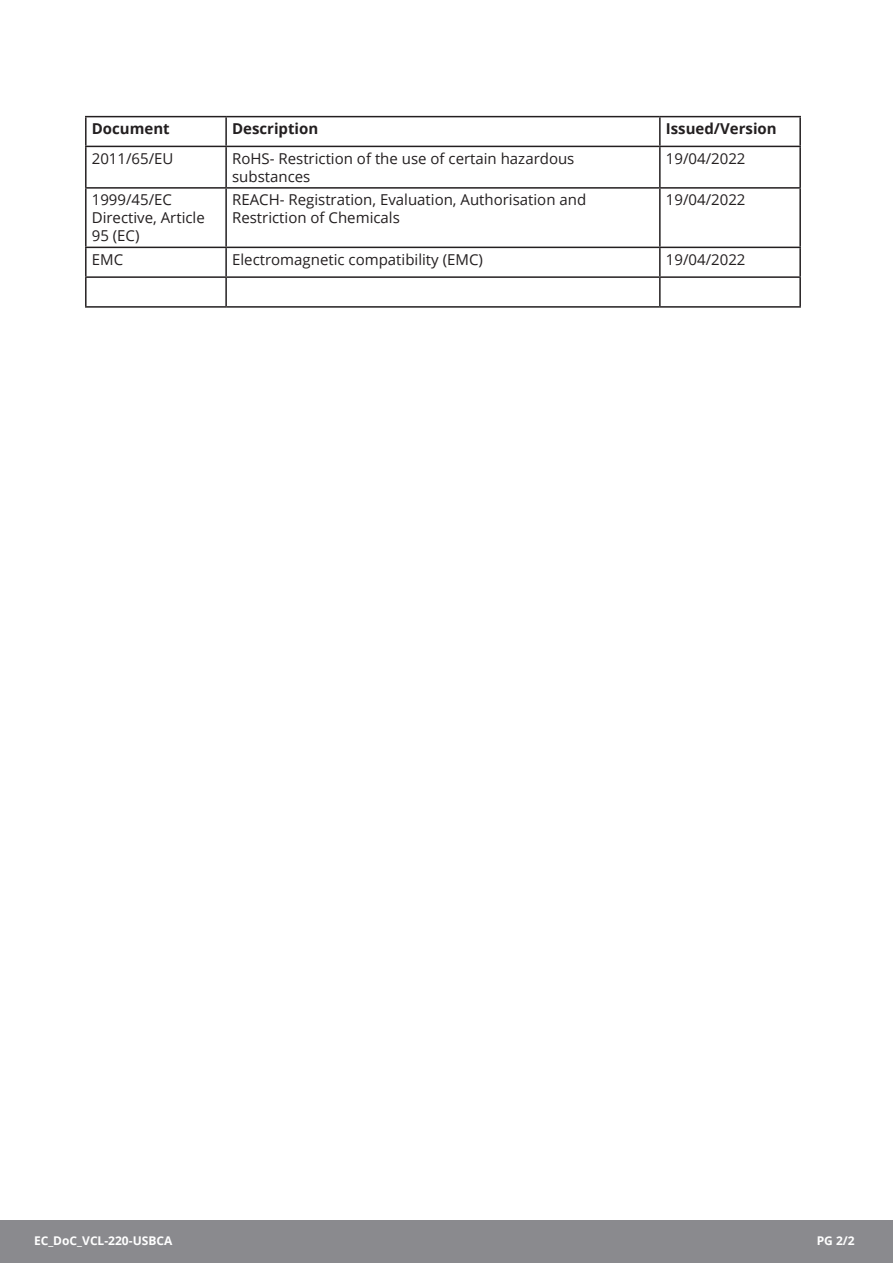
<style>
.page{position:relative;width:893px;height:1263px;background:#fff}
.page>*{position:absolute;margin:0;border:0;box-sizing:border-box;transform-origin:0 0}
.t1{font:15px/18px "Open Sans";color:#231f20}
.t2{font:700 15px "Open Sans";color:#231f20}
.t3{font:700 12px "Open Sans";color:#fff}
</style>
<div class="page">
<div style="left:0;top:1220px;width:893px;height:43px;background:#8a8a8e"></div>
<hr style="left:85px;top:116px;width:141px;height:1px;background:#231f20">
<hr style="left:85px;top:117px;width:2px;height:29px;background:#231f20">
<hr style="left:226px;top:116px;width:434px;height:1px;background:#231f20">
<hr style="left:225px;top:117px;width:2px;height:29px;background:#231f20">
<hr style="left:660px;top:116px;width:141px;height:1px;background:#231f20">
<hr style="left:659px;top:117px;width:2px;height:29px;background:#231f20">
<hr style="left:799px;top:117px;width:2px;height:29px;background:#231f20">
<hr style="left:85px;top:146px;width:141px;height:1px;background:#231f20">
<hr style="left:85px;top:147px;width:2px;height:40px;background:#231f20">
<hr style="left:226px;top:146px;width:434px;height:1px;background:#231f20">
<hr style="left:225px;top:147px;width:2px;height:40px;background:#231f20">
<hr style="left:660px;top:146px;width:141px;height:1px;background:#231f20">
<hr style="left:659px;top:147px;width:2px;height:40px;background:#231f20">
<hr style="left:799px;top:147px;width:2px;height:40px;background:#231f20">
<hr style="left:85px;top:187px;width:141px;height:2px;background:#231f20">
<hr style="left:85px;top:189px;width:2px;height:58px;background:#231f20">
<hr style="left:226px;top:187px;width:434px;height:2px;background:#231f20">
<hr style="left:225px;top:189px;width:2px;height:58px;background:#231f20">
<hr style="left:660px;top:187px;width:141px;height:2px;background:#231f20">
<hr style="left:659px;top:189px;width:2px;height:58px;background:#231f20">
<hr style="left:799px;top:189px;width:2px;height:58px;background:#231f20">
<hr style="left:85px;top:247px;width:141px;height:1px;background:#231f20">
<hr style="left:85px;top:248px;width:2px;height:28px;background:#231f20">
<hr style="left:226px;top:247px;width:434px;height:1px;background:#231f20">
<hr style="left:225px;top:248px;width:2px;height:28px;background:#231f20">
<hr style="left:660px;top:247px;width:141px;height:1px;background:#231f20">
<hr style="left:659px;top:248px;width:2px;height:28px;background:#231f20">
<hr style="left:799px;top:248px;width:2px;height:28px;background:#231f20">
<hr style="left:85px;top:276px;width:141px;height:2px;background:#231f20">
<hr style="left:85px;top:278px;width:2px;height:28px;background:#231f20">
<hr style="left:226px;top:276px;width:434px;height:2px;background:#231f20">
<hr style="left:225px;top:278px;width:2px;height:28px;background:#231f20">
<hr style="left:660px;top:276px;width:141px;height:2px;background:#231f20">
<hr style="left:659px;top:278px;width:2px;height:28px;background:#231f20">
<hr style="left:799px;top:278px;width:2px;height:28px;background:#231f20">
<hr style="left:85px;top:306px;width:141px;height:2px;background:#231f20">
<hr style="left:226px;top:306px;width:434px;height:2px;background:#231f20">
<hr style="left:660px;top:306px;width:141px;height:2px;background:#231f20">
<p class="t2" style="left:92px;top:118px;width:79px">Document</p>
<p class="t2" style="left:232px;top:118px;width:88px">Description</p>
<p class="t2" style="left:666px;top:118px;width:112px">Issued/Version</p>
<p class="t1" style="left:92px;top:149px;width:83px">2011/65/EU</p>
<p class="t1" style="left:232px;top:149px;width:344px">RoHS- Restriction of the use of certain hazardous substances</p>
<p class="t1" style="left:666px;top:149px;width:81px">19/04/2022</p>
<p class="t1" style="left:92px;top:191px;width:115px">1999/45/EC<br>Directive, Article<br>95 (EC)</p>
<p class="t1" style="left:232px;top:191px;width:356px">REACH- Registration, Evaluation, Authorisation and<br>Restriction of Chemicals</p>
<p class="t1" style="left:666px;top:191px;width:81px">19/04/2022</p>
<p class="t1" style="left:92px;top:250px;width:33px">EMC</p>
<p class="t1" style="left:232px;top:250px;width:252px">Electromagnetic compatibility (EMC)</p>
<p class="t1" style="left:666px;top:250px;width:81px">19/04/2022</p>
<p class="t3" style="left:34px;top:1232px;width:140px">EC_DoC_VCL-220-USBCA</p>
<p class="t3" style="left:817px;top:1232px;width:40px">PG 2/2</p>
</div>
